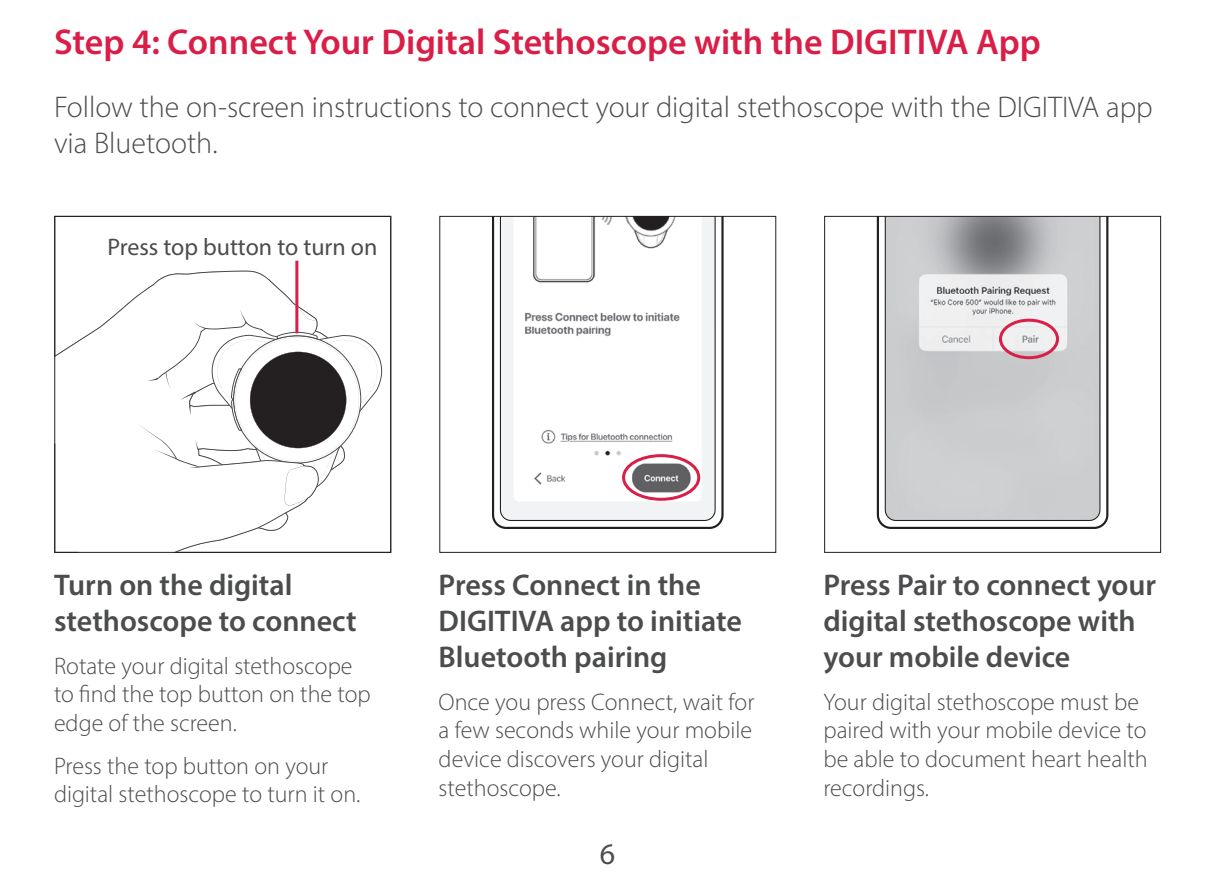
<style>
.page{position:relative;width:1215px;height:891px;background:#fff}
.page>*{position:absolute;margin:0;border:0;box-sizing:border-box;transform-origin:0 0}
.Heading{font:600 36px "Myriad Pro";color:#d91e47}
.BODY_TEXT{font:600 30px/36px "Myriad Pro";color:#4b4c4d}
.BODY_TEXT-2{font:300 30px/36px "Myriad Pro";color:#4b4c4d}
.t1{font:30px "Myriad Pro";color:#4b4c4d}
.MANUFACTURER_TEXT{font:300 24px/28.8px "Myriad Pro";color:#4b4c4d}
.CALLOUT_TEXT{font:24px "Myriad Pro";color:#4b4c4d}
</style>
<div class="page">
<svg style="left:877px;top:218px;width:231px;height:311px;background:#c8c9ca"></svg>
<div style="left:824px;top:216px;width:337px;height:337px;border:1px solid #231f20"></div>
<div style="left:999px;top:319px;width:60px;height:40px;border:3px solid #d91e47;border-radius:50%"></div>
<svg style="left:121px;top:271px;width:182px;height:38px"></svg>
<svg style="left:56px;top:309px;width:327px;height:242px"></svg>
<div style="left:54px;top:216px;width:337px;height:337px;border:1px solid #231f20"></div>
<hr style="left:295px;top:261px;width:3px;height:72px;background:#d91e47">
<svg style="left:492px;top:218px;width:232px;height:311px"></svg>
<div style="left:439px;top:216px;width:337px;height:337px;border:1px solid #231f20"></div>
<div style="left:622px;top:454px;width:78px;height:47px;border:3px solid #d91e47;border-radius:50%"></div>
<p class="Heading" style="left:54px;top:19px;width:989px">Step 4: Connect Your Digital Stethoscope with the DIGITIVA App</p>
<p class="BODY_TEXT-2" style="left:54px;top:89px;width:1100px">Follow the on-screen instructions to connect your digital stethoscope with the DIGITIVA app via Bluetooth.</p>
<p class="CALLOUT_TEXT" style="left:107px;top:232px;width:272px">Press top button to turn on</p>
<p class="BODY_TEXT" style="left:54px;top:567px;width:304px">Turn on the digital stethoscope to connect</p>
<p class="MANUFACTURER_TEXT" style="left:54px;top:651px;width:318px">Rotate your digital stethoscope to find the top button on the top edge of the screen.</p>
<p class="MANUFACTURER_TEXT" style="left:54px;top:751px;width:308px">Press the top button on your digital stethoscope to turn it on.</p>
<p class="BODY_TEXT" style="left:439px;top:567px;width:305px">Press Connect in the<br>DIGITIVA app to initiate<br>Bluetooth pairing</p>
<p class="MANUFACTURER_TEXT" style="left:439px;top:687px;width:317px">Once you press Connect, wait for a few seconds while your mobile device discovers your digital stethoscope.</p>
<p class="t1" style="left:600px;top:835px;width:17px">6</p>
<p class="BODY_TEXT" style="left:824px;top:567px;width:334px">Press Pair to connect your digital stethoscope with your mobile device</p>
<p class="MANUFACTURER_TEXT" style="left:824px;top:687px;width:326px">Your digital stethoscope must be paired with your mobile device to be able to document heart health recordings.</p>
</div>
